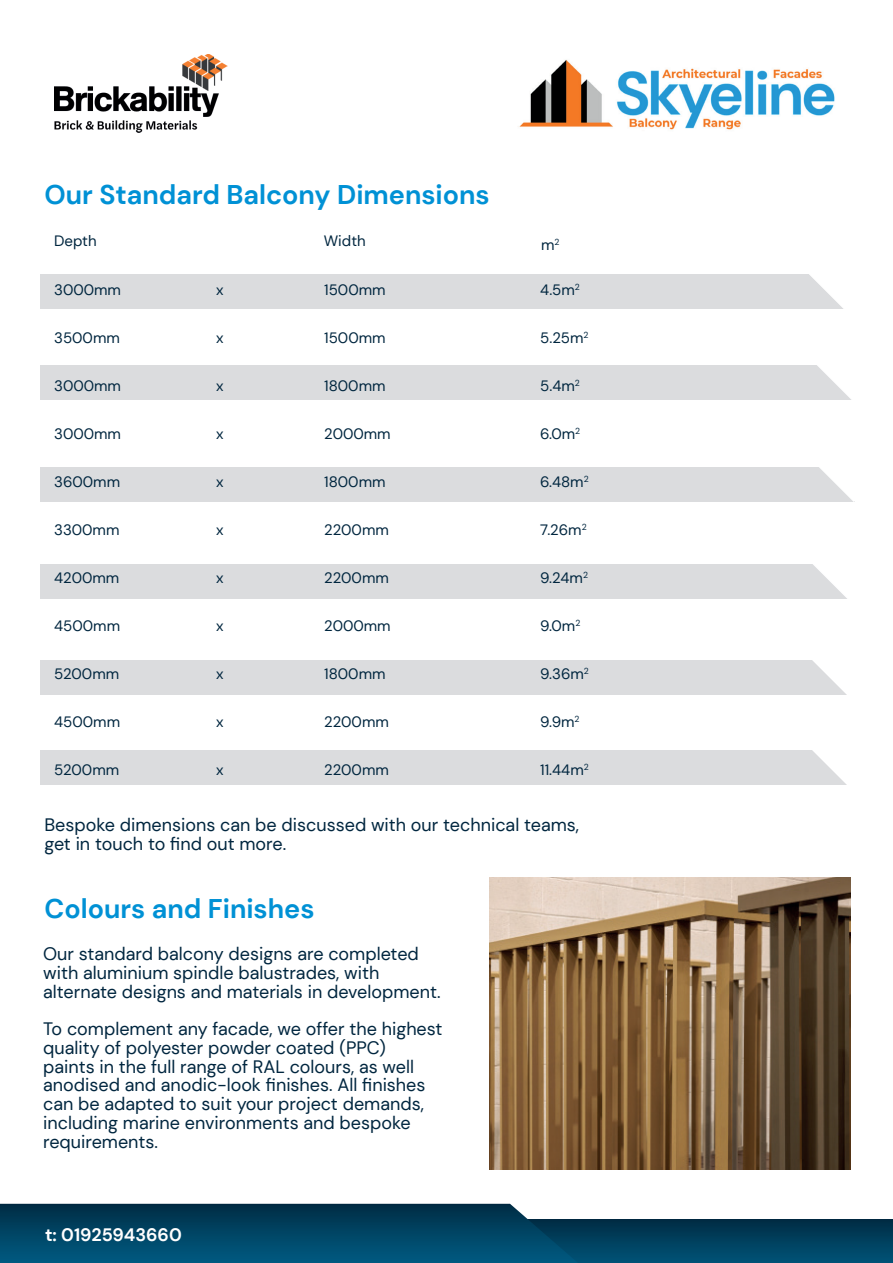
<style>
.page{position:relative;width:893px;height:1263px;background:#fff}
.page>*{position:absolute;margin:0;border:0;box-sizing:border-box;transform-origin:0 0}
.t1{font:700 27px "DM Sans";color:#0091d5}
.t2{font:18px/18.8px "DM Sans";color:#00263f}
.t3{font:700 18px "DM Sans";color:#fff}
.t4{font:15px "DM Sans";color:#00263f}
</style>
<div class="page">
<div style="left:41px;top:750px;width:814px;height:35px;background:#dbdcde"></div>
<div style="left:40px;top:660px;width:815px;height:35px;background:#dbdcde"></div>
<div style="left:41px;top:564px;width:814px;height:35px;background:#dbdcde"></div>
<div style="left:41px;top:467px;width:814px;height:35px;background:#dbdcde"></div>
<div style="left:40px;top:274px;width:815px;height:35px;background:#dbdcde"></div>
<div style="left:41px;top:365px;width:814px;height:35px;background:#dbdcde"></div>
<img style="left:489px;top:878px;width:362px;height:291px">
<svg style="left:809px;top:274px;width:46px;height:126px"></svg>
<svg style="left:819px;top:467px;width:36px;height:35px"></svg>
<svg style="left:813px;top:564px;width:42px;height:35px"></svg>
<svg style="left:812px;top:660px;width:43px;height:125px"></svg>
<div style="left:67px;top:1219px;width:826px;height:44px;background:linear-gradient(to bottom,#002b43,#005276)"></div>
<svg style="left:0;top:1204px;width:578px;height:59px;background:#064867"></svg>
<img style="left:519px;top:60px;width:316px;height:70px">
<img style="left:54px;top:54px;width:173px;height:79px">
<h1 class="t1" style="left:44px;top:177px;width:447px">Our Standard Balcony Dimensions</h1>
<p class="t4" style="left:54px;top:231px;width:44px">Depth</p>
<p class="t4" style="left:324px;top:231px;width:43px">Width</p>
<p class="t4" style="left:541px;top:236px;width:20px">m<sup>2</sup></p>
<p class="t4" style="left:54px;top:281px;width:68px">3000mm</p>
<p class="t4" style="left:216px;top:281px;width:9px">x</p>
<p class="t4" style="left:324px;top:281px;width:63px">1500mm</p>
<p class="t4" style="left:540px;top:281px;width:41px">4.5m<sup>2</sup></p>
<p class="t4" style="left:54px;top:329px;width:67px">3500mm</p>
<p class="t4" style="left:216px;top:329px;width:9px">x</p>
<p class="t4" style="left:324px;top:329px;width:63px">1500mm</p>
<p class="t4" style="left:540px;top:329px;width:50px">5.25m<sup>2</sup></p>
<p class="t4" style="left:54px;top:377px;width:68px">3000mm</p>
<p class="t4" style="left:216px;top:377px;width:9px">x</p>
<p class="t4" style="left:324px;top:377px;width:63px">1800mm</p>
<p class="t4" style="left:540px;top:377px;width:41px">5.4m<sup>2</sup></p>
<p class="t4" style="left:54px;top:425px;width:68px">3000mm</p>
<p class="t4" style="left:216px;top:425px;width:9px">x</p>
<p class="t4" style="left:324px;top:425px;width:68px">2000mm</p>
<p class="t4" style="left:540px;top:425px;width:42px">6.0m<sup>2</sup></p>
<p class="t4" style="left:54px;top:473px;width:67px">3600mm</p>
<p class="t4" style="left:216px;top:473px;width:9px">x</p>
<p class="t4" style="left:324px;top:473px;width:63px">1800mm</p>
<p class="t4" style="left:540px;top:473px;width:50px">6.48m<sup>2</sup></p>
<p class="t4" style="left:54px;top:521px;width:67px">3300mm</p>
<p class="t4" style="left:216px;top:521px;width:9px">x</p>
<p class="t4" style="left:324px;top:521px;width:66px">2200mm</p>
<p class="t4" style="left:540px;top:521px;width:48px">7.26m<sup>2</sup></p>
<p class="t4" style="left:54px;top:569px;width:67px">4200mm</p>
<p class="t4" style="left:216px;top:569px;width:9px">x</p>
<p class="t4" style="left:324px;top:569px;width:66px">2200mm</p>
<p class="t4" style="left:540px;top:569px;width:49px">9.24m<sup>2</sup></p>
<p class="t4" style="left:54px;top:617px;width:67px">4500mm</p>
<p class="t4" style="left:216px;top:617px;width:9px">x</p>
<p class="t4" style="left:324px;top:617px;width:68px">2000mm</p>
<p class="t4" style="left:540px;top:617px;width:42px">9.0m<sup>2</sup></p>
<p class="t4" style="left:54px;top:665px;width:66px">5200mm</p>
<p class="t4" style="left:216px;top:665px;width:9px">x</p>
<p class="t4" style="left:324px;top:665px;width:63px">1800mm</p>
<p class="t4" style="left:540px;top:665px;width:50px">9.36m<sup>2</sup></p>
<p class="t4" style="left:54px;top:713px;width:67px">4500mm</p>
<p class="t4" style="left:216px;top:713px;width:9px">x</p>
<p class="t4" style="left:324px;top:713px;width:66px">2200mm</p>
<p class="t4" style="left:540px;top:713px;width:41px">9.9m<sup>2</sup></p>
<p class="t4" style="left:54px;top:761px;width:66px">5200mm</p>
<p class="t4" style="left:216px;top:761px;width:9px">x</p>
<p class="t4" style="left:324px;top:761px;width:66px">2200mm</p>
<p class="t4" style="left:540px;top:761px;width:50px">11.44m<sup>2</sup></p>
<p class="t2" style="left:44px;top:815px;width:536px">Bespoke dimensions can be discussed with our technical teams, get in touch to find out more.</p>
<h1 class="t1" style="left:45px;top:892px;width:271px">Colours and Finishes</h1>
<p class="t2" style="left:43px;top:944px;width:399px">Our standard balcony designs are completed with aluminium spindle balustrades, with alternate designs and materials in development.</p>
<p class="t2" style="left:43px;top:1019px;width:401px">To complement any facade, we offer the highest quality of polyester powder coated (PPC)<br>paints in the full range of RAL colours, as well anodised and anodic-look finishes. All finishes can be adapted to suit your project demands, including marine environments and bespoke requirements.</p>
<p class="t3" style="left:45px;top:1224px;width:138px">t: 01925943660</p>
</div>
